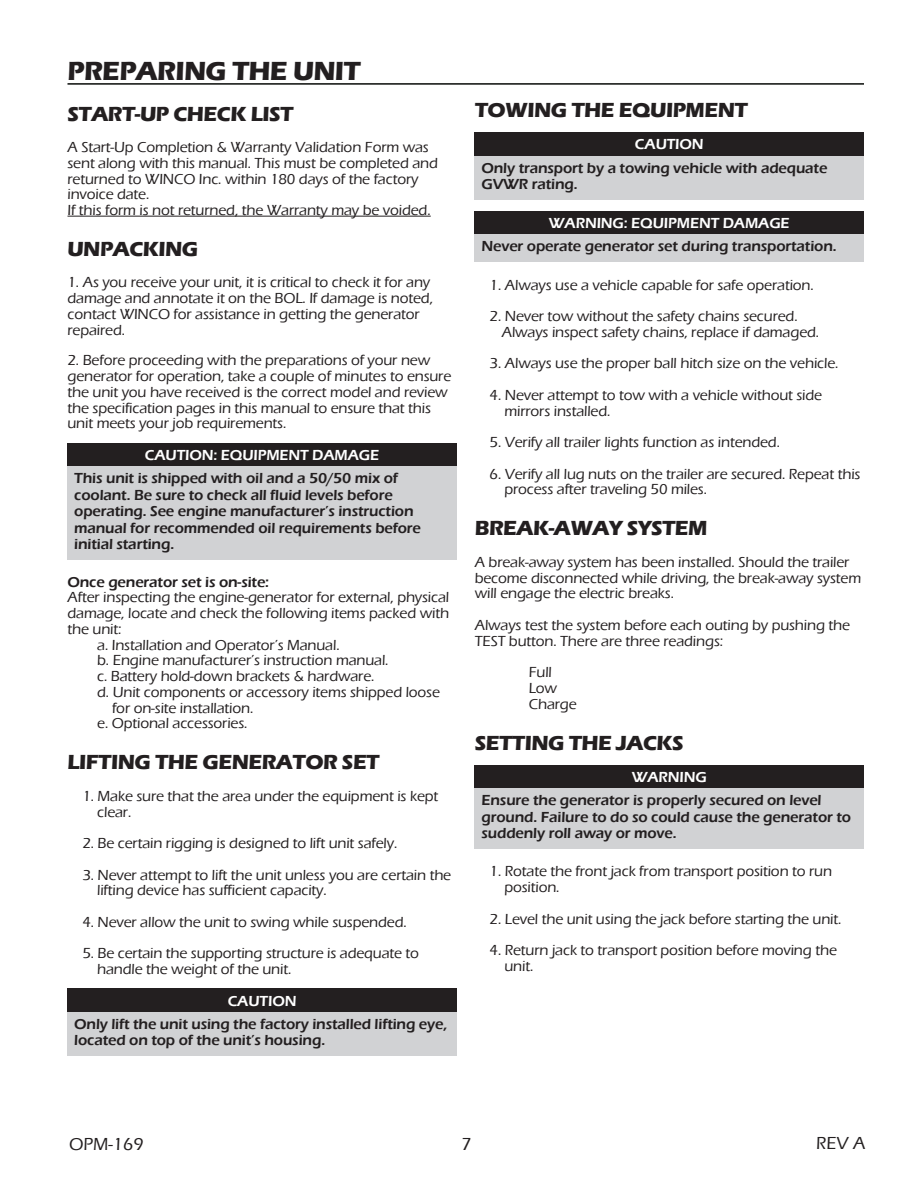
<style>
.page{position:relative;width:918px;height:1188px;background:#fff}
.page>*{position:absolute;margin:0;border:0;box-sizing:border-box;transform-origin:0 0}
.HEADING{font:700 27px "Eras ITC";letter-spacing:-.025em;color:#231f20}
.SUB_HEADING{font:700 21px "Eras ITC";letter-spacing:-.025em;color:#231f20}
.t1{font:500 18px "Eras ITC";color:#231f20}
.Body_text{font:500 15px/15.8px "Eras ITC";letter-spacing:-.01em;color:#231f20}
.CAUTION_ITALIC{font:600 15px/16.5px "Eras ITC";letter-spacing:-.01em;color:#231f20}
.CAUTION{font:600 15px "Eras ITC";letter-spacing:-.01em;color:#fff}
.Body_text-2{font:600 15px "Eras ITC";letter-spacing:-.01em;color:#231f20}
</style>
<div class="page">
<hr style="left:68px;top:216px;width:363px;height:1px;background:#231f20">
<div style="left:68px;top:443px;width:389px;height:27px;background:#231f20"></div>
<div style="left:68px;top:466px;width:389px;height:94px;background:#d1d2d4"></div>
<div style="left:68px;top:989px;width:389px;height:27px;background:#231f20"></div>
<div style="left:68px;top:1012px;width:389px;height:44px;background:#d1d2d4"></div>
<hr style="left:68px;top:83px;width:796px;height:2px;background:#090b09">
<div style="left:475px;top:132px;width:389px;height:28px;background:#231f20"></div>
<div style="left:475px;top:156px;width:389px;height:44px;background:#d1d2d4"></div>
<div style="left:475px;top:211px;width:389px;height:28px;background:#231f20"></div>
<div style="left:475px;top:234px;width:389px;height:28px;background:#d1d2d4"></div>
<div style="left:475px;top:765px;width:389px;height:27px;background:#231f20"></div>
<div style="left:475px;top:788px;width:389px;height:60px;background:#d1d2d4"></div>
<p class="HEADING" style="left:68px;top:55px;width:295px">PREPARING THE UNIT</p>
<p class="SUB_HEADING" style="left:68px;top:101px;width:228px">START-UP CHECK LIST</p>
<p class="Body_text" style="left:68px;top:139px;width:372px">A Start-Up Completion &amp; Warranty Validation Form was sent along with this manual. This must be completed and returned to WINCO Inc. within 180 days of the factory invoice date.</p>
<p class="Body_text" style="left:68px;top:202px;width:365px">If this form is not returned, the Warranty may be voided.</p>
<p class="SUB_HEADING" style="left:68px;top:237px;width:132px">UNPACKING</p>
<p class="Body_text" style="left:68px;top:275px;width:367px">1. As you receive your unit, it is critical to check it for any damage and annotate it on the BOL. If damage is noted, contact WINCO for assistance in getting the generator repaired.</p>
<p class="Body_text" style="left:68px;top:353px;width:385px">2. Before proceeding with the preparations of your new generator for operation, take a couple of minutes to ensure the unit you have received is the correct model and review the specification pages in this manual to ensure that this unit meets your job requirements.</p>
<p class="CAUTION" style="left:145px;top:446px;width:236px">CAUTION: EQUIPMENT DAMAGE</p>
<p class="CAUTION_ITALIC" style="left:74px;top:470px;width:348px">This unit is shipped with oil and a 50/50 mix of coolant. Be sure to check all fluid levels before operating. See engine manufacturer’s instruction manual for recommended oil requirements before initial starting.</p>
<p class="Body_text-2" style="left:68px;top:573px;width:203px">Once generator set is on-site:</p>
<p class="Body_text" style="left:68px;top:590px;width:383px;text-align:justify">After inspecting the engine-generator for external, physical damage, locate and check the following items packed with the unit:</p>
<p class="Body_text" style="left:97px;top:637px;width:244px">a. Installation and Operator’s Manual.</p>
<p class="Body_text" style="left:97px;top:653px;width:293px">b. Engine manufacturer’s instruction manual.</p>
<p class="Body_text" style="left:97px;top:669px;width:279px">c. Battery hold-down brackets &amp; hardware.</p>
<p class="Body_text" style="left:97px;top:684px;width:344px">d. Unit components or accessory items shipped loose</p>
<p class="Body_text" style="left:112px;top:700px;width:143px">for on-site installation.</p>
<p class="Body_text" style="left:97px;top:716px;width:152px">e. Optional accessories.</p>
<p class="SUB_HEADING" style="left:68px;top:750px;width:314px">LIFTING THE GENERATOR SET</p>
<p class="Body_text" style="left:82px;top:788px;width:358px">1. Make sure that the area under the equipment is kept</p>
<p class="Body_text" style="left:97px;top:804px;width:36px">clear.</p>
<p class="Body_text" style="left:82px;top:835px;width:317px">2. Be certain rigging is designed to lift unit safely.</p>
<p class="Body_text" style="left:82px;top:867px;width:370px">3. Never attempt to lift the unit unless you are certain the</p>
<p class="Body_text" style="left:97px;top:883px;width:231px">lifting device has sufficient capacity.</p>
<p class="Body_text" style="left:82px;top:914px;width:326px">4. Never allow the unit to swing while suspended.</p>
<p class="Body_text" style="left:82px;top:946px;width:338px">5. Be certain the supporting structure is adequate to</p>
<p class="Body_text" style="left:97px;top:961px;width:196px">handle the weight of the unit.</p>
<p class="CAUTION" style="left:228px;top:992px;width:70px">CAUTION</p>
<p class="CAUTION_ITALIC" style="left:74px;top:1016px;width:375px">Only lift the unit using the factory installed lifting eye, located on top of the unit’s housing.</p>
<p class="SUB_HEADING" style="left:475px;top:98px;width:275px">TOWING THE EQUIPMENT</p>
<p class="CAUTION" style="left:635px;top:136px;width:70px">CAUTION</p>
<p class="CAUTION_ITALIC" style="left:482px;top:160px;width:347px">Only transport by a towing vehicle with adequate<br>GVWR rating.</p>
<p class="CAUTION" style="left:549px;top:215px;width:242px">WARNING: EQUIPMENT DAMAGE</p>
<p class="CAUTION_ITALIC" style="left:482px;top:238px;width:357px">Never operate generator set during transportation.</p>
<p class="Body_text" style="left:490px;top:277px;width:326px">1. Always use a vehicle capable for safe operation.</p>
<p class="Body_text" style="left:490px;top:309px;width:310px">2. Never tow without the safety chains secured.</p>
<p class="Body_text" style="left:502px;top:324px;width:319px">Always inspect safety chains, replace if damaged.</p>
<p class="Body_text" style="left:490px;top:356px;width:350px">3. Always use the proper ball hitch size on the vehicle.</p>
<p class="Body_text" style="left:490px;top:387px;width:334px">4. Never attempt to tow with a vehicle without side</p>
<p class="Body_text" style="left:504px;top:403px;width:108px">mirrors installed.</p>
<p class="Body_text" style="left:490px;top:435px;width:292px">5. Verify all trailer lights function as intended.</p>
<p class="Body_text" style="left:490px;top:466px;width:372px">6. Verify all lug nuts on the trailer are secured. Repeat this</p>
<p class="Body_text" style="left:504px;top:482px;width:204px">process after traveling 50 miles.</p>
<p class="SUB_HEADING" style="left:475px;top:516px;width:234px">BREAK-AWAY SYSTEM</p>
<p class="Body_text" style="left:475px;top:554px;width:388px">A break-away system has been installed. Should the trailer become disconnected while driving, the break-away system will engage the electric breaks.</p>
<p class="Body_text" style="left:475px;top:617px;width:377px">Always test the system before each outing by pushing the<br>TEST button. There are three readings:</p>
<p class="Body_text" style="left:529px;top:664px;width:25px">Full</p>
<p class="Body_text" style="left:529px;top:680px;width:30px">Low</p>
<p class="Body_text" style="left:529px;top:696px;width:50px">Charge</p>
<p class="SUB_HEADING" style="left:475px;top:731px;width:211px">SETTING THE JACKS</p>
<p class="CAUTION" style="left:632px;top:768px;width:77px">WARNING</p>
<p class="CAUTION_ITALIC" style="left:482px;top:792px;width:371px">Ensure the generator is properly secured on level ground. Failure to do so could cause the generator to suddenly roll away or move.</p>
<p class="Body_text" style="left:490px;top:864px;width:344px">1. Rotate the front jack from transport position to run</p>
<p class="Body_text" style="left:504px;top:879px;width:57px">position.</p>
<p class="Body_text" style="left:490px;top:911px;width:353px">2. Level the unit using the jack before starting the unit.</p>
<p class="Body_text" style="left:490px;top:942px;width:349px">4. Return jack to transport position before moving the</p>
<p class="Body_text" style="left:504px;top:958px;width:30px">unit.</p>
<p class="t1" style="left:69px;top:1134px;width:76px">OPM-169</p>
<p class="t1" style="left:461px;top:1134px;width:12px">7</p>
<p class="t1" style="left:816px;top:1133px;width:51px">REV A</p>
</div>
